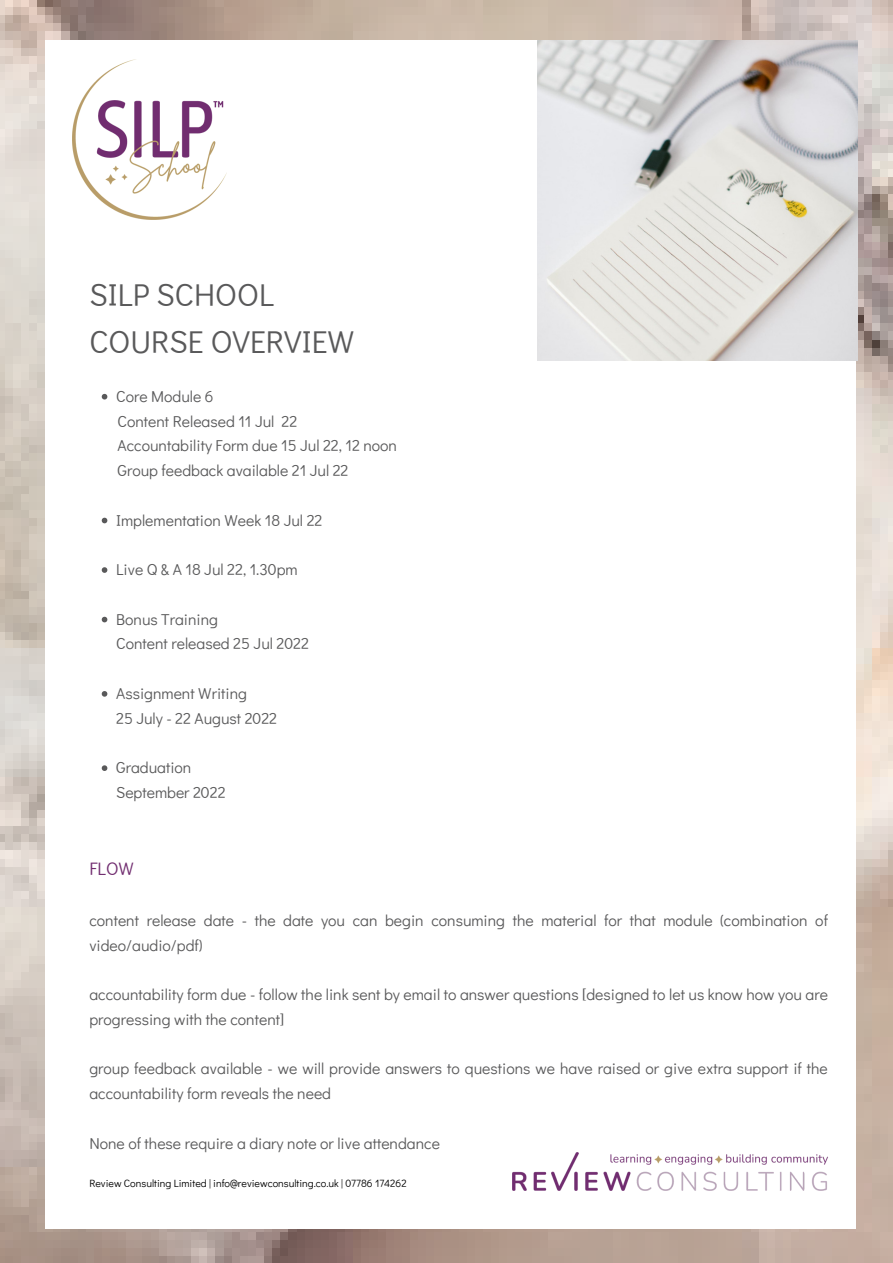
<style>
.page{position:relative;width:893px;height:1263px;background:#fff}
.page>*{position:absolute;margin:0;border:0;box-sizing:border-box;transform-origin:0 0}
.t1{font:31.5px "Didact Gothic";color:#59595a}
.t2{font:18px "Didact Gothic";color:#712d70}
.t3{font:15.75px/24.8px "Didact Gothic";color:#59595a}
.t4{font:10.5px "Didact Gothic";color:#000}
</style>
<div class="page">
<img style="left:0;top:0;width:893px;height:1263px">
<div style="left:45px;top:41px;width:811px;height:1188px;background:#fff"></div>
<svg style="left:102px;top:394px;width:5px;height:5px"></svg>
<svg style="left:102px;top:518px;width:5px;height:5px"></svg>
<svg style="left:102px;top:567px;width:5px;height:6px"></svg>
<svg style="left:102px;top:617px;width:5px;height:5px"></svg>
<svg style="left:102px;top:691px;width:5px;height:6px"></svg>
<svg style="left:102px;top:765px;width:5px;height:6px"></svg>
<img style="left:537px;top:41px;width:320px;height:319px">
<img style="left:73px;top:59px;width:154px;height:160px">
<img style="left:512px;top:1153px;width:316px;height:38px">
<p class="t1" style="left:89px;top:273px;width:186px">SILP SCHOOL</p>
<p class="t1" style="left:89px;top:320px;width:266px">COURSE OVERVIEW</p>
<p class="t3" style="left:116px;top:383px;width:99px">Core Module 6</p>
<p class="t3" style="left:117px;top:408px;width:181px">Content Released 11 Jul 22</p>
<p class="t3" style="left:117px;top:433px;width:281px">Accountability Form due 15 Jul 22, 12 noon</p>
<p class="t3" style="left:117px;top:457px;width:232px">Group feedback available 21 Jul 22</p>
<p class="t3" style="left:116px;top:507px;width:208px">Implementation Week 18 Jul 22</p>
<p class="t3" style="left:116px;top:557px;width:183px">Live Q &amp; A 18 Jul 22, 1.30pm</p>
<p class="t3" style="left:116px;top:606px;width:103px">Bonus Training</p>
<p class="t3" style="left:116px;top:631px;width:194px">Content released 25 Jul 2022</p>
<p class="t3" style="left:116px;top:680px;width:132px">Assignment Writing</p>
<p class="t3" style="left:116px;top:705px;width:162px">25 July - 22 August 2022</p>
<p class="t3" style="left:116px;top:755px;width:77px">Graduation</p>
<p class="t3" style="left:116px;top:779px;width:111px">September 2022</p>
<p class="t2" style="left:89px;top:856px;width:46px">FLOW</p>
<p class="t3" style="left:89px;top:907px;width:740px">content release date - the date you can begin consuming the material for that module (combination of video/audio/pdf)</p>
<p class="t3" style="left:89px;top:981px;width:740px">accountability form due - follow the link sent by email to answer questions [designed to let us know how you are progressing with the content]</p>
<p class="t3" style="left:89px;top:1056px;width:740px">group feedback available - we will provide answers to questions we have raised or give extra support if the accountability form reveals the need</p>
<p class="t3" style="left:89px;top:1130px;width:352px">None of these require a diary note or live attendance</p>
<p class="t4" style="left:89px;top:1176px;width:319px">Review Consulting Limited | info@reviewconsulting.co.uk | 07786 174262</p>
</div>
